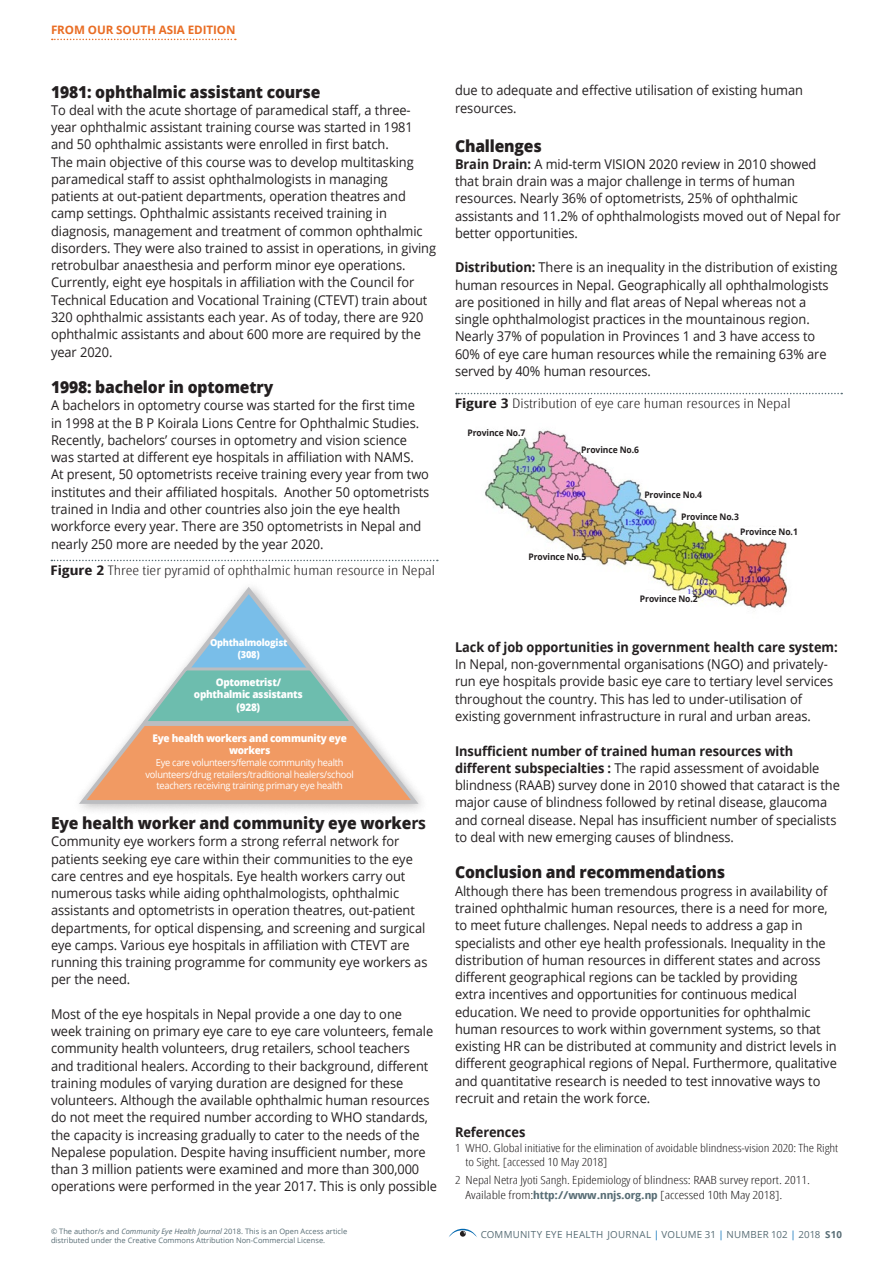
<style>
.page{position:relative;width:893px;height:1263px;background:#fff}
.page>*{position:absolute;margin:0;border:0;box-sizing:border-box;transform-origin:0 0}
.t1{font:800 16.5px "Open Sans";letter-spacing:-.01em;color:#231f20;scale:.95 1}
.t2{font:13.5px/17.2px "Open Sans";letter-spacing:-.005em;color:#231f20;scale:.95 1}
.t3{font:700 13.5px "Open Sans";letter-spacing:-.005em;color:#231f20;scale:.95 1}
.t4{font:300 13.2px "Open Sans Condensed";color:#231f20;scale:1.32 1}
.t5{font:700 11.7px "Open Sans";letter-spacing:-.005em;color:#e96d24}
.t6{font:300 11.25px/14.2px "Open Sans Condensed";letter-spacing:-.005em;color:#231f20;scale:1.21 1}
.t7{font:800 10.5px/12.6px "Open Sans";letter-spacing:-.025em;color:#fff;text-align:center;scale:.95 1}
.t8{font:9.75px/11.7px "Open Sans";letter-spacing:-.025em;color:#fff;text-align:center;scale:.95 1}
.t9{font:9.75px "Open Sans";letter-spacing:.025em;color:#586d75}
.t10{font:800 9.75px/12.6px "Open Sans";letter-spacing:-.025em;color:#fff;text-align:center;scale:.95 1}
.t11{font:700 9px "Open Sans";letter-spacing:-.01em;color:#231f20;scale:.95 1}
.t12{font:7.5px/9px "Open Sans";color:#586d75}
.s1{font-weight:700}
.s2{font-style:italic}
.s3{font-weight:700;font-size:10.8px;color:#586d75}
.s4{color:#006cb7}
</style>
<div class="page">
<svg style="left:449px;top:1229px;width:28px;height:8px"></svg>
<svg style="left:52px;top:39px;width:184px;height:1px"></svg>
<svg style="left:51px;top:560px;width:387px;height:1px"></svg>
<div style="left:72px;top:579px;width:358px;height:237px;background:#231f20;opacity:.3"></div>
<svg style="left:74px;top:584px;width:349px;height:222px"></svg>
<svg style="left:79px;top:666px;width:341px;height:140px"></svg>
<svg style="left:456px;top:393px;width:386px;height:1px"></svg>
<img style="left:485px;top:430px;width:303px;height:179px">
<div style="left:471px;top:430px;width:53px;height:8px;background:#fff"></div>
<div style="left:581px;top:446px;width:53px;height:9px;background:#fff"></div>
<div style="left:644px;top:490px;width:53px;height:9px;background:#fff"></div>
<div style="left:681px;top:512px;width:53px;height:9px;background:#fff"></div>
<div style="left:740px;top:527px;width:53px;height:9px;background:#fff"></div>
<div style="left:640px;top:594px;width:52px;height:9px;background:#fff"></div>
<div style="left:528px;top:552px;width:53px;height:9px;background:#fff"></div>
<p class="t5" style="left:51px;top:22px;width:186px">FROM OUR SOUTH ASIA EDITION</p>
<p class="t1" style="left:51px;top:79px;width:285px">1981: ophthalmic assistant course</p>
<p class="t2" style="left:51px;top:101px;width:407px">To deal with the acute shortage of paramedical staff, a three&shy;year ophthalmic assistant training course was started in 1981 and 50 ophthalmic assistants were enrolled in first batch.<br>The main objective of this course was to develop multitasking paramedical staff to assist ophthalmologists in managing patients at out-patient departments, operation theatres and camp settings. Ophthalmic assistants received training in diagnosis, management and treatment of common ophthalmic disorders. They were also trained to assist in operations, in giving retrobulbar anaesthesia and perform minor eye operations.<br>Currently, eight eye hospitals in affiliation with the Council for Technical Education and Vocational Training (CTEVT) train about 320 ophthalmic assistants each year. As of today, there are 920 ophthalmic assistants and about 600 more are required by the year 2020.</p>
<p class="t1" style="left:51px;top:375px;width:235px">1998: bachelor in optometry</p>
<p class="t2" style="left:51px;top:397px;width:400px">A bachelors in optometry course was started for the first time<br>in 1998 at the B P Koirala Lions Centre for Ophthalmic Studies.<br>Recently, bachelors’ courses in optometry and vision science was started at different eye hospitals in affiliation with NAMS.<br>At present, 50 optometrists receive training every year from two institutes and their affiliated hospitals. Another 50 optometrists trained in India and other countries also join the eye health workforce every year. There are 350 optometrists in Nepal and nearly 250 more are needed by the year 2020.</p>
<p class="t4" style="left:51px;top:561px;width:293px"><span class="s1">Figure 2</span> Three tier pyramid of ophthalmic human resource in Nepal</p>
<p class="t10" style="left:210px;top:635px;width:83px">Ophthalmologist (308)</p>
<p class="t7" style="left:194px;top:675px;width:116px">Optometrist/ ophthalmic assistants (928)</p>
<p class="t7" style="left:153px;top:731px;width:206px">Eye health workers and community eye workers</p>
<p class="t8" style="left:145px;top:756px;width:221px">Eye care volunteers/female community health volunteers/drug retailers/traditional healers/school teachers receiving training primary eye health</p>
<p class="t1" style="left:51px;top:810px;width:396px">Eye health worker and community eye worke<span class="s1">rs</span></p>
<p class="t2" style="left:51px;top:832px;width:398px">Community eye workers form a strong referral network for patients seeking eye care within their communities to the eye care centres and eye hospitals. Eye health workers carry out numerous tasks while aiding ophthalmologists, ophthalmic assistants and optometrists in operation theatres, out-patient departments, for optical dispensing, and screening and surgical eye camps. Various eye hospitals in affiliation with CTEVT are running this training programme for community eye workers as per the need.</p>
<p class="t2" style="left:51px;top:1005px;width:408px">Most of the eye hospitals in Nepal provide a one day to one<br>week training on primary eye care to eye care volunteers, female community health volunteers, drug retailers, school teachers<br>and traditional healers. According to their background, different training modules of varying duration are designed for these volunteers. Although the available ophthalmic human resources do not meet the required number according to WHO standards, the capacity is increasing gradually to cater to the needs of the Nepalese population. Despite having insufficient number, more than 3 million patients were examined and more than 300,000 operations were performed in the year 2017. This is only possible</p>
<p class="t12" style="left:51px;top:1226px;width:298px">© The author/s and <span class="s2">Community Eye Health Journal</span> 2018. This is an Open Access article distributed under the Creative Commons Attribution Non-Commercial License.</p>
<p class="t2" style="left:455px;top:82px;width:368px">due to adequate and effective utilisation of existing human resources.</p>
<p class="t1" style="left:455px;top:133px;width:93px">Challenges</p>
<p class="t2" style="left:455px;top:155px;width:407px"><span class="s1">Brain Drain:</span> A mid-term VISION 2020 review in 2010 showed that brain drain was a major challenge in terms of human resources. Nearly 36% of optometrists, 25% of ophthalmic assistants and 11.2% of ophthalmologists moved out of Nepal for better opportunities.</p>
<p class="t2" style="left:455px;top:259px;width:404px"><span class="s1">Distribution:</span> There is an inequality in the distribution of existing human resources in Nepal. Geographically all ophthalmologists are positioned in hilly and flat areas of Nepal whereas not a single ophthalmologist practices in the mountainous region.<br>Nearly 37% of population in Provinces 1 and 3 have access to 60% of eye care human resources while the remaining 63% are served by 40% human resources.</p>
<p class="t4" style="left:455px;top:395px;width:256px"><span class="s1">Figure 3</span> Distribution of eye care human resources in Nepal</p>
<p class="t11" style="left:468px;top:427px;width:62px">Province No.7</p>
<p class="t11" style="left:581px;top:443px;width:62px">Province No.6</p>
<p class="t11" style="left:644px;top:489px;width:62px">Province No.4</p>
<p class="t11" style="left:681px;top:510px;width:62px">Province No.3</p>
<p class="t11" style="left:740px;top:526px;width:62px">Province No.1</p>
<p class="t11" style="left:528px;top:551px;width:62px">Province No.5</p>
<p class="t11" style="left:640px;top:593px;width:62px">Province No.2</p>
<p class="t3" style="left:455px;top:637px;width:404px">Lack of job opportunities in government health care system:</p>
<p class="t2" style="left:455px;top:655px;width:400px">In Nepal, non-governmental organisations (NGO) and privately&shy;run eye hospitals provide basic eye care to tertiary level services throughout the country. This has led to under-utilisation of existing government infrastructure in rural and urban areas.</p>
<p class="t2" style="left:455px;top:742px;width:407px"><span class="s1">Insufficient number of trained human resources with different subspecialties :</span> The rapid assessment of avoidable blindness (RAAB) survey done in 2010 showed that cataract is the major cause of blindness followed by retinal disease, glaucoma and corneal disease. Nepal has insufficient number of specialists to deal with new emerging causes of blindness.</p>
<p class="t1" style="left:455px;top:860px;width:286px">Conclusion and recommendations</p>
<p class="t2" style="left:455px;top:882px;width:403px">Although there has been tremendous progress in availability of trained ophthalmic human resources, there is a need for more, to meet future challenges. Nepal needs to address a gap in specialists and other eye health professionals. Inequality in the distribution of human resources in different states and across different geographical regions can be tackled by providing<br>extra incentives and opportunities for continuous medical education. We need to provide opportunities for ophthalmic human resources to work within government systems, so that existing HR can be distributed at community and district levels in different geographical regions of Nepal. Furthermore, qualitative and quantitative research is needed to test innovative ways to recruit and retain the work force.</p>
<p class="t3" style="left:455px;top:1123px;width:76px">References</p>
<p class="t6" style="left:466px;top:1140px;width:309px;text-indent:-11px">1 WHO. Global initiative for the elimination of avoidable blindness-vision 2020: The Right to Sight. [accessed 10 May 2018]</p>
<p class="t6" style="left:466px;top:1173px;width:286px;text-indent:-11px">2 Nepal Netra Jyoti Sangh. Epidemiology of blindness: RAAB survey report. 2011.<br>Available from:<span class="s3">http://www.nnjs.org.np</span> [accessed 10th May 2018].</p>
<p class="t9" style="left:481px;top:1228px;width:363px">COMMUNITY EYE HEALTH JOURNAL <span class="s4">|</span> VOLUME 31 <span class="s4">|</span> NUMBER 102 <span class="s4">|</span> 2018 <span class="s1">S10</span></p>
</div>
